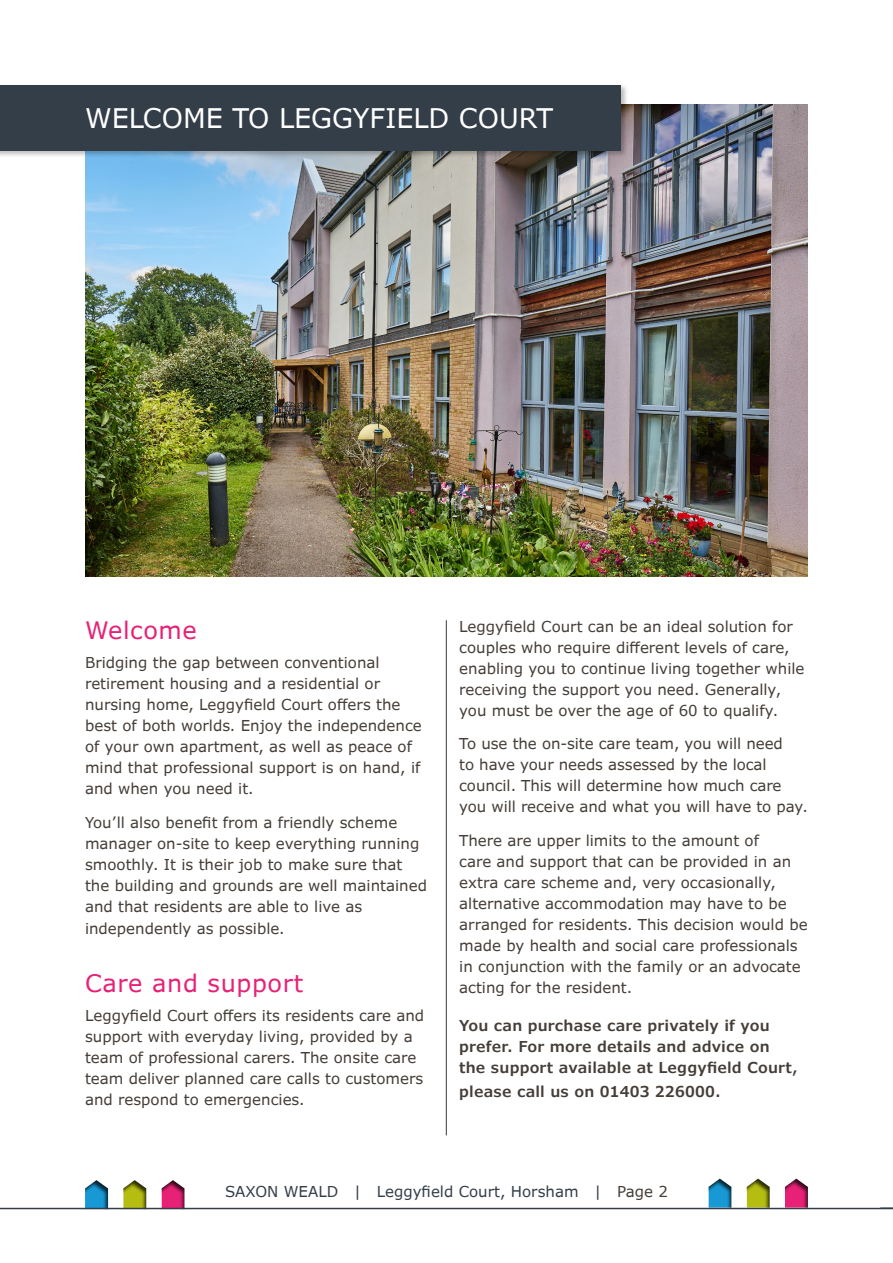
<style>
.page{position:relative;width:893px;height:1263px;background:#fff}
.page>*{position:absolute;margin:0;border:0;box-sizing:border-box;transform-origin:0 0}
.t1{font:27px "Verdana Pro";color:#fff}
.t2{font:24px "Verdana Pro";letter-spacing:.025em;color:#e72176}
.t3{font:15px/21px "Verdana Pro";color:#453d37}
.t4{font:600 15px/21px "Verdana Pro";letter-spacing:.01em;color:#453d37}
.t5{font:15px "Verdana Pro";color:#343e48}
.s1{color:#453d37}
</style>
<div class="page">
<svg style="left:880px;top:1207px;width:13px;height:1px"></svg>
<div style="left:148px;top:1168px;width:51px;height:43px;background:#000;opacity:.75"></div>
<div style="left:110px;top:1168px;width:51px;height:43px;background:#000;opacity:.75"></div>
<div style="left:73px;top:1168px;width:49px;height:43px;background:#000;opacity:.75"></div>
<div style="left:772px;top:1167px;width:50px;height:43px;background:#000;opacity:.75"></div>
<div style="left:734px;top:1167px;width:51px;height:43px;background:#000;opacity:.75"></div>
<div style="left:696px;top:1167px;width:49px;height:43px;background:#000;opacity:.75"></div>
<hr style="left:0;top:1208px;width:893px;height:1px;background:#343e48">
<img style="left:85px;top:104px;width:723px;height:472px">
<hr style="left:892px;top:85px;width:1px;height:66px;background:#343e48">
<hr style="left:446px;top:620px;width:1px;height:515px;background:#3c3935">
<div style="left:0;top:84px;width:629px;height:75px;background:#000;opacity:.26"></div>
<div style="left:0;top:85px;width:621px;height:66px;background:#343e48"></div>
<h1 class="t1" style="left:85px;top:101px;width:469px">WELCOME TO LEGGYFIELD COURT</h1>
<h2 class="t2" style="left:85px;top:615px;width:113px">Welcome</h2>
<p class="t3" style="left:85px;top:653px;width:338px">Bridging the gap between conventional retirement housing and a residential or nursing home, Leggyfield Court offers the best of both worlds. Enjoy the independence of your own apartment, as well as peace of mind that professional support is on hand, if and when you need it.</p>
<p class="t3" style="left:85px;top:812px;width:344px">You’ll also benefit from a friendly scheme manager on-site to keep everything running smoothly. It is their job to make sure that the building and grounds are well maintained and that residents are able to live as independently as possible.</p>
<h2 class="t2" style="left:85px;top:968px;width:220px">Care and support</h2>
<p class="t3" style="left:85px;top:1005px;width:341px">Leggyfield Court offers its residents care and support with everyday living, provided by a team of professional carers. The onsite care team deliver planned care calls to customers and respond to emergencies.</p>
<p class="t3" style="left:459px;top:616px;width:347px">Leggyfield Court can be an ideal solution for couples who require different levels of care, enabling you to continue living together while receiving the support you need. Generally, you must be over the age of 60 to qualify.</p>
<p class="t3" style="left:459px;top:734px;width:350px">To use the on-site care team, you will need<br>to have your needs assessed by the local council. This will determine how much care you will receive and what you will have to pay.</p>
<p class="t3" style="left:459px;top:830px;width:350px">There are upper limits to the amount of<br>care and support that can be provided in an extra care scheme and, very occasionally, alternative accommodation may have to be arranged for residents. This decision would be made by health and social care professionals in conjunction with the family or an advocate acting for the resident.</p>
<p class="t4" style="left:459px;top:1015px;width:340px">You can purchase care privately if you prefer. For more details and advice on the support available at Leggyfield Court,</p>
<p class="t4" style="left:459px;top:1081px;width:263px">please call us on 01403 226000.</p>
<p class="t5" style="left:225px;top:1182px;width:444px">SAXON WEALD | Leggyfield Court, Horsham | <span class="s1">Page 2</span></p>
</div>
